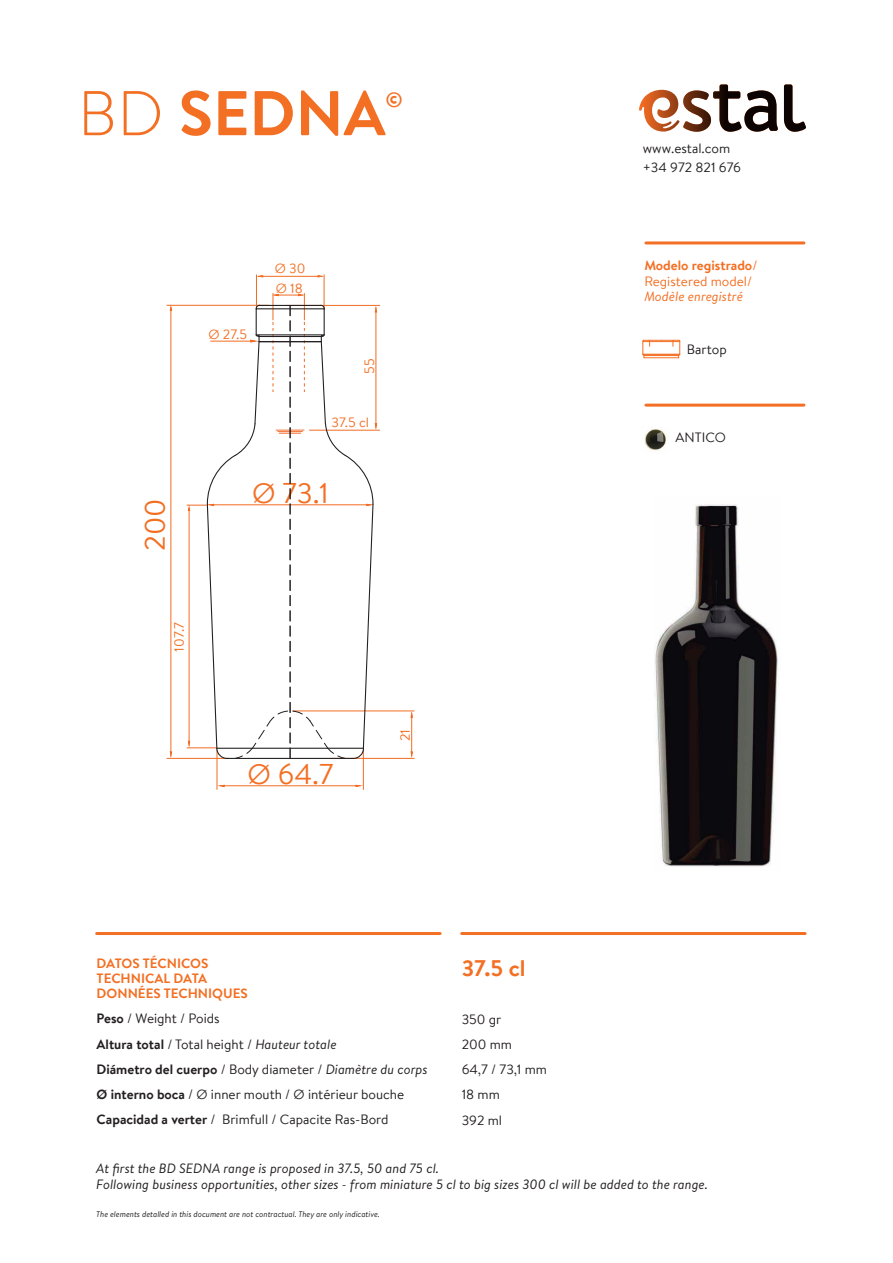
<style>
.page{position:relative;width:893px;height:1263px;background:#fff}
.page>*{position:absolute;margin:0;border:0;box-sizing:border-box;transform-origin:0 0}
.t1{font:700 63px "Brandon Text";color:#f36f23}
.t2{font:28.5px "Brandon Text";color:#f36f23}
.t3{font:700 22.5px "Brandon Text";color:#f36f23}
.t4{font:700 21px "Brandon Text";color:#f36f23}
.t5{font:13.5px/25.2px "Brandon Text";color:#231f20}
.t6{font:italic 13.5px/15.6px "Brandon Text";color:#231f20}
.t7{font:13.5px/15.6px "Brandon Text";color:#f36f23}
.t8{font:700 13.5px/15px "Brandon Text";color:#f36f23}
.t9{font:italic 13.5px "Brandon Text";color:#f36f23}
.t10{font:italic 8.25px "Brandon Text";color:#231f20}
.s1{font-weight:300}
.s2{font-weight:700}
.s3{font-style:italic}
</style>
<div class="page">
<hr style="left:97px;top:932px;width:343px;height:3px;background:#f36f23">
<hr style="left:646px;top:241px;width:158px;height:3px;background:#f36f23">
<hr style="left:646px;top:404px;width:158px;height:3px;background:#f36f23">
<svg style="left:639px;top:84px;width:167px;height:48px"></svg>
<hr style="left:167px;top:758px;width:62px;height:1px;background:#f36c23">
<hr style="left:167px;top:305px;width:102px;height:1px;background:#f36c23">
<hr style="left:363px;top:750px;width:1px;height:40px;background:#f36c23">
<hr style="left:217px;top:750px;width:1px;height:40px;background:#f36c23">
<hr style="left:293px;top:711px;width:121px;height:1px;background:#f36c23">
<hr style="left:330px;top:758px;width:84px;height:1px;background:#f36c23">
<svg style="left:642px;top:340px;width:38px;height:18px"></svg>
<img style="left:645px;top:429px;width:21px;height:22px">
<hr style="left:462px;top:932px;width:343px;height:3px;background:#f36f23">
<hr style="left:324px;top:275px;width:1px;height:35px;background:#f36c23">
<hr style="left:256px;top:275px;width:1px;height:35px;background:#f36c23">
<hr style="left:309px;top:430px;width:71px;height:1px;background:#f36c23">
<hr style="left:286px;top:305px;width:94px;height:1px;background:#f36c23">
<hr style="left:220px;top:785px;width:141px;height:1px;background:#f36c23">
<hr style="left:411px;top:713px;width:1px;height:43px;background:#f36c23">
<hr style="left:171px;top:307px;width:1px;height:449px;background:#f36c23">
<hr style="left:258px;top:276px;width:65px;height:1px;background:#f36c23">
<img style="left:654px;top:504px;width:125px;height:363px">
<svg style="left:187px;top:293px;width:190px;height:466px"></svg>
<h1 class="t1" style="left:78px;top:69px;width:309px"><span class="s1">BD</span> SEDNA</h1>
<h3 class="t4" style="left:386px;top:85px;width:19px">©</h3>
<p class="t7" style="left:275px;top:260px;width:32px">Ø 30</p>
<h2 class="t2" style="left:135px;top:551px;width:54px;rotate:-90deg">200</h2>
<p class="t7" style="left:209px;top:326px;width:40px">Ø 27.5</p>
<p class="t7" style="left:276px;top:280px;width:28px">Ø 18</p>
<p class="t7" style="left:361px;top:374px;width:17px;rotate:-90deg">55</p>
<p class="t7" style="left:331px;top:414px;width:39px">37.5 cl</p>
<h2 class="t2" style="left:252px;top:473px;width:78px">Ø 73.1</h2>
<p class="t7" style="left:171px;top:651px;width:31px;rotate:-90deg">107.7</p>
<h2 class="t2" style="left:248px;top:754px;width:87px">Ø 64.7</h2>
<p class="t7" style="left:397px;top:741px;width:14px;rotate:-90deg">21</p>
<p class="t8" style="left:97px;top:956px;width:153px">DATOS TÉCNICOS<br>TECHNICAL DATA<br>DONNÉES TECHNIQUES</p>
<p class="t5" style="left:97px;top:1006px;width:333px"><span class="s2">Peso</span> / Weight / Poids<br><span class="s2">Altura total</span> / Total height / <span class="s3">Hauteur totale<br></span><span class="s2">Diámetro del cuerpo</span> / Body diameter / <span class="s3">Diamètre du corps </span><span class="s2">Ø interno boca</span> / Ø inner mouth / Ø intérieur bouche <span class="s2">Capacidad a verter</span> / Brimfull / Capacite Ras-Bord</p>
<h3 class="t3" style="left:462px;top:952px;width:65px">37.5 cl</h3>
<p class="t5" style="left:462px;top:1006px;width:87px">350 gr<br>200 mm<br>64,7 / 73,1 mm<br>18 mm<br>392 ml</p>
<p class="t5" style="left:643px;top:138px;width:100px;line-height:18.6px">www.estal.com +34 972 821 676</p>
<p class="t7" style="left:644px;top:257px;width:115px"><span class="s2">Modelo registrado</span>/<br>Registered model/</p>
<p class="t9" style="left:644px;top:287px;width:100px">Modèle enregistré</p>
<p class="t5" style="left:687px;top:336px;width:41px">Bartop</p>
<p class="t5" style="left:676px;top:425px;width:52px">ANTICO</p>
<p class="t6" style="left:96px;top:1160px;width:613px">At first the BD SEDNA range is proposed in 37.5, 50 and 75 cl.<br>Following business opportunities, other sizes - from miniature 5 cl to big sizes 300 cl will be added to the range.</p>
<p class="t10" style="left:96px;top:1208px;width:285px">The elements detalled in this document are not contractual. They are only indicative.</p>
</div>
